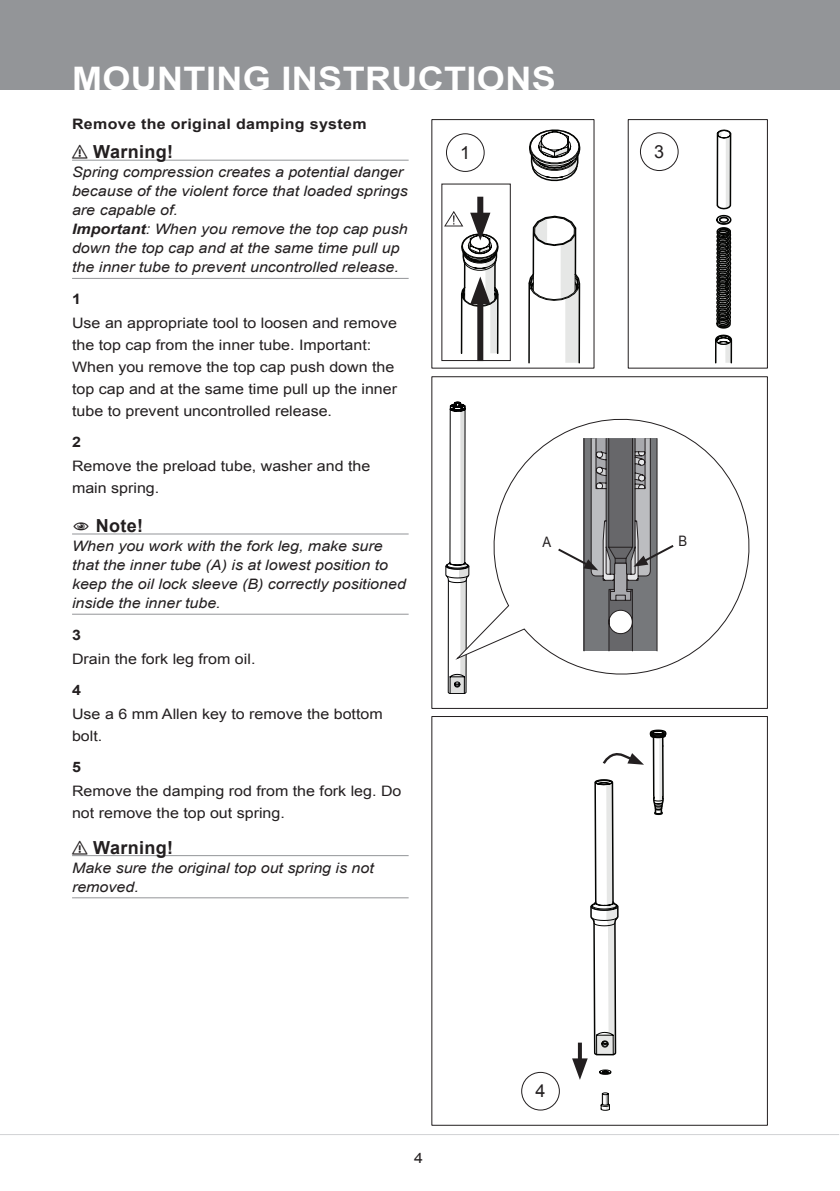
<style>
.page{position:relative;width:840px;height:1191px;background:#fff}
.page>*{position:absolute;margin:0;border:0;box-sizing:border-box;transform-origin:0 0}
.t1{font:700 32.4px "Arial";letter-spacing:.01em;color:#fff;scale:1.11 1}
.t2{font:700 18px "Arial";letter-spacing:.02em;color:#231f20}
.t3{font:18px "Arial";color:#231f20}
.t4{font:italic 14.4px/19px "Arial";color:#231f20;scale:1.11 1}
.t5{font:14.4px/22px "Arial";color:#231f20;scale:1.11 1}
.t6{font:700 14.4px "Arial";letter-spacing:.02em;color:#231f20;scale:1.11 1}
.t7{font:14.4px "Arial Narrow";color:#231f20;scale:1.11 1}
.s1{font-weight:700}
</style>
<div class="page">
<div style="left:0;top:0;width:839px;height:90px;background:#939598"></div>
<hr style="left:0;top:1134px;width:838px;height:1px;background:#d1d2d4">
<svg style="left:445px;top:401px;width:22px;height:293px"></svg>
<svg style="left:455px;top:402px;width:293px;height:284px"></svg>
<hr style="left:72px;top:160px;width:336px;height:1px;background:#939598">
<hr style="left:72px;top:278px;width:336px;height:1px;background:#939598">
<hr style="left:72px;top:533px;width:336px;height:1px;background:#939598">
<hr style="left:72px;top:614px;width:336px;height:1px;background:#939598">
<div style="left:521px;top:1071px;width:38px;height:39px;border:1px solid #231f20;border-radius:50%"></div>
<div style="left:639px;top:132px;width:39px;height:39px;border:1px solid #231f20;border-radius:50%"></div>
<div style="left:431px;top:376px;width:336px;height:333px;border:1px solid #231f20"></div>
<div style="left:627px;top:119px;width:140px;height:250px;border:1px solid #231f20"></div>
<div style="left:445px;top:133px;width:39px;height:39px;border:1px solid #231f20;border-radius:50%"></div>
<div style="left:477px;top:293px;width:6px;height:68px;background:#231f20"></div>
<div style="left:477px;top:197px;width:6px;height:27px;background:#231f20"></div>
<svg style="left:444px;top:211px;width:54px;height:143px"></svg>
<svg style="left:528px;top:129px;width:52px;height:234px"></svg>
<svg style="left:715px;top:129px;width:16px;height:234px"></svg>
<svg style="left:555px;top:438px;width:120px;height:213px"></svg>
<svg style="left:572px;top:729px;width:94px;height:381px"></svg>
<hr style="left:72px;top:855px;width:336px;height:1px;background:#939598">
<hr style="left:72px;top:897px;width:336px;height:1px;background:#939598">
<h1 class="t1" style="left:72px;top:57px;width:437px">MOUNTING INSTRUCTIONS</h1>
<p class="t6" style="left:72px;top:114px;width:267px">Remove the original damping system</p>
<p class="t2" style="left:72px;top:140px;width:103px">⚠ Warning!</p>
<p class="t4" style="left:72px;top:163px;width:304px">Spring compression creates a potential danger because of the violent force that loaded springs are capable of.<br><span class="s1">Important</span>: When you remove the top cap push down the top cap and at the same time pull up the inner tube to prevent uncontrolled release.</p>
<p class="t6" style="left:72px;top:289px;width:10px">1</p>
<p class="t5" style="left:72px;top:312px;width:294px">Use an appropriate tool to loosen and remove the top cap from the inner tube. Important:<br>When you remove the top cap push down the top cap and at the same time pull up the inner tube to prevent uncontrolled release.</p>
<p class="t6" style="left:72px;top:432px;width:10px">2</p>
<p class="t5" style="left:72px;top:455px;width:270px">Remove the preload tube, washer and the main spring.</p>
<p class="t2" style="left:96px;top:514px;width:49px">Note!</p>
<p class="t4" style="left:72px;top:537px;width:302px">When you work with the fork leg, make sure that the inner tube (A) is at lowest position to keep the oil lock sleeve (B) correctly positioned inside the inner tube.</p>
<p class="t6" style="left:72px;top:625px;width:10px">3</p>
<p class="t5" style="left:72px;top:647px;width:167px">Drain the fork leg from oil.</p>
<p class="t6" style="left:72px;top:680px;width:10px">4</p>
<p class="t5" style="left:72px;top:703px;width:281px">Use a 6 mm Allen key to remove the bottom bolt.</p>
<p class="t6" style="left:72px;top:757px;width:10px">5</p>
<p class="t5" style="left:72px;top:780px;width:298px">Remove the damping rod from the fork leg. Do not remove the top out spring.</p>
<p class="t3" style="left:460px;top:141px;width:12px">1</p>
<p class="t3" style="left:654px;top:140px;width:12px">3</p>
<p class="t7" style="left:542px;top:531px;width:9px">A</p>
<p class="t7" style="left:678px;top:531px;width:9px">B</p>
<p class="t2" style="left:72px;top:835px;width:103px">⚠ Warning!</p>
<p class="t4" style="left:72px;top:858px;width:273px">Make sure the original top out spring is not removed.</p>
<p class="t5" style="left:414px;top:1147px;width:10px">4</p>
<p class="t3" style="left:535px;top:1079px;width:12px">4</p>
</div>
